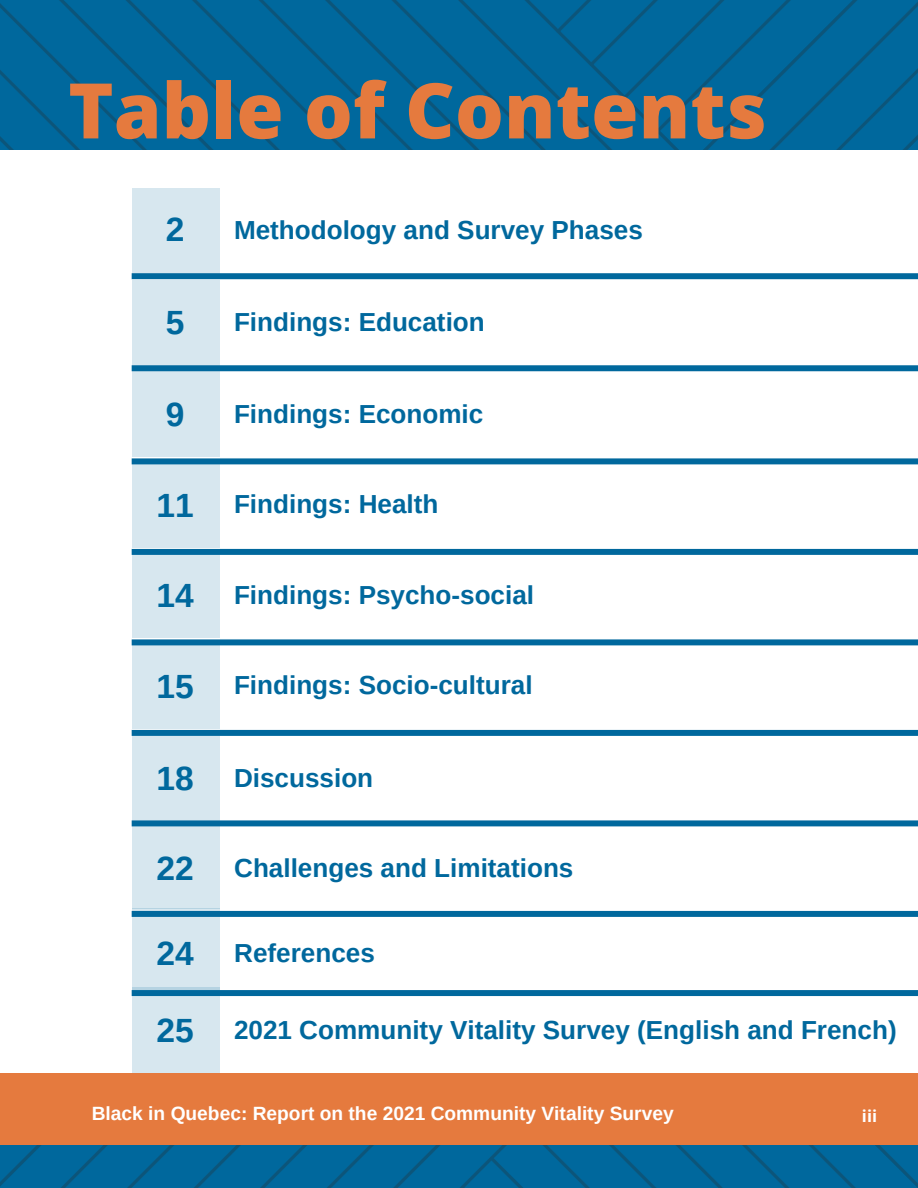
<style>
.page{position:relative;width:918px;height:1188px;background:#fff}
.page>*{position:absolute;margin:0;border:0;box-sizing:border-box;transform-origin:0 0}
.t1{font:800 76.8px "Open Sans";color:#e57a3e}
.t2{font:700 33.6px "Arimo";color:#00689d}
.t3{font:700 26.1px "Arimo";color:#00689d}
.t4{font:700 19.2px "Arimo";color:#fff}
.t5{font:700 16.5px "Open Sans";color:#fff}
</style>
<div class="page">
<img style="left:0;top:0;width:918px;height:1188px">
<div style="left:0;top:1064px;width:918px;height:81px;background:#e57a3e"></div>
<div style="left:0;top:150px;width:918px;height:923px;background:#fff"></div>
<div style="left:132px;top:908px;width:87px;height:86px;background:#d7e7ef"></div>
<div style="left:132px;top:823px;width:87px;height:86px;background:#d7e7ef"></div>
<div style="left:132px;top:273px;width:786px;height:6px;background:#00689d"></div>
<div style="left:132px;top:188px;width:87px;height:86px;background:#d7e7ef"></div>
<div style="left:132px;top:462px;width:87px;height:86px;background:#d7e7ef"></div>
<div style="left:132px;top:280px;width:87px;height:86px;background:#d7e7ef"></div>
<div style="left:132px;top:553px;width:87px;height:85px;background:#d7e7ef"></div>
<div style="left:132px;top:372px;width:87px;height:85px;background:#d7e7ef"></div>
<div style="left:132px;top:643px;width:87px;height:86px;background:#d7e7ef"></div>
<div style="left:132px;top:736px;width:87px;height:86px;background:#d7e7ef"></div>
<div style="left:132px;top:549px;width:786px;height:6px;background:#00689d"></div>
<div style="left:132px;top:365px;width:786px;height:6px;background:#00689d"></div>
<div style="left:132px;top:640px;width:786px;height:5px;background:#00689d"></div>
<div style="left:132px;top:459px;width:786px;height:5px;background:#00689d"></div>
<div style="left:132px;top:730px;width:786px;height:6px;background:#00689d"></div>
<div style="left:132px;top:821px;width:786px;height:5px;background:#00689d"></div>
<div style="left:132px;top:911px;width:786px;height:6px;background:#00689d"></div>
<div style="left:132px;top:988px;width:87px;height:85px;background:#d7e7ef"></div>
<div style="left:132px;top:990px;width:786px;height:6px;background:#00689d"></div>
<h1 class="t1" style="left:68px;top:56px;width:700px">Table of Contents</h1>
<p class="t2" style="left:166px;top:210px;width:20px">2</p>
<p class="t3" style="left:234px;top:215px;width:410px">Methodology and Survey Phases</p>
<p class="t2" style="left:166px;top:304px;width:20px">5</p>
<p class="t3" style="left:234px;top:308px;width:252px">Findings: Education</p>
<p class="t2" style="left:166px;top:396px;width:20px">9</p>
<p class="t3" style="left:234px;top:399px;width:251px">Findings: Economic</p>
<p class="t2" style="left:157px;top:486px;width:39px">11</p>
<p class="t3" style="left:234px;top:490px;width:206px">Findings: Health</p>
<p class="t2" style="left:157px;top:577px;width:39px">14</p>
<p class="t3" style="left:234px;top:580px;width:302px">Findings: Psycho-social</p>
<p class="t2" style="left:157px;top:667px;width:39px">15</p>
<p class="t3" style="left:234px;top:671px;width:300px">Findings: Socio-cultural</p>
<p class="t2" style="left:157px;top:760px;width:39px">18</p>
<p class="t3" style="left:234px;top:764px;width:141px">Discussion</p>
<p class="t2" style="left:157px;top:850px;width:39px">22</p>
<p class="t3" style="left:234px;top:853px;width:341px">Challenges and Limitations</p>
<p class="t2" style="left:157px;top:935px;width:39px">24</p>
<p class="t3" style="left:234px;top:938px;width:142px">References</p>
<p class="t2" style="left:157px;top:1011px;width:39px">25</p>
<p class="t3" style="left:234px;top:1015px;width:664px">2021 Community Vitality Survey (English and French)</p>
<p class="t4" style="left:92px;top:1102px;width:583px">Black in Quebec: Report on the 2021 Community Vitality Survey</p>
<p class="t5" style="left:862px;top:1104px;width:17px">iii</p>
</div>
